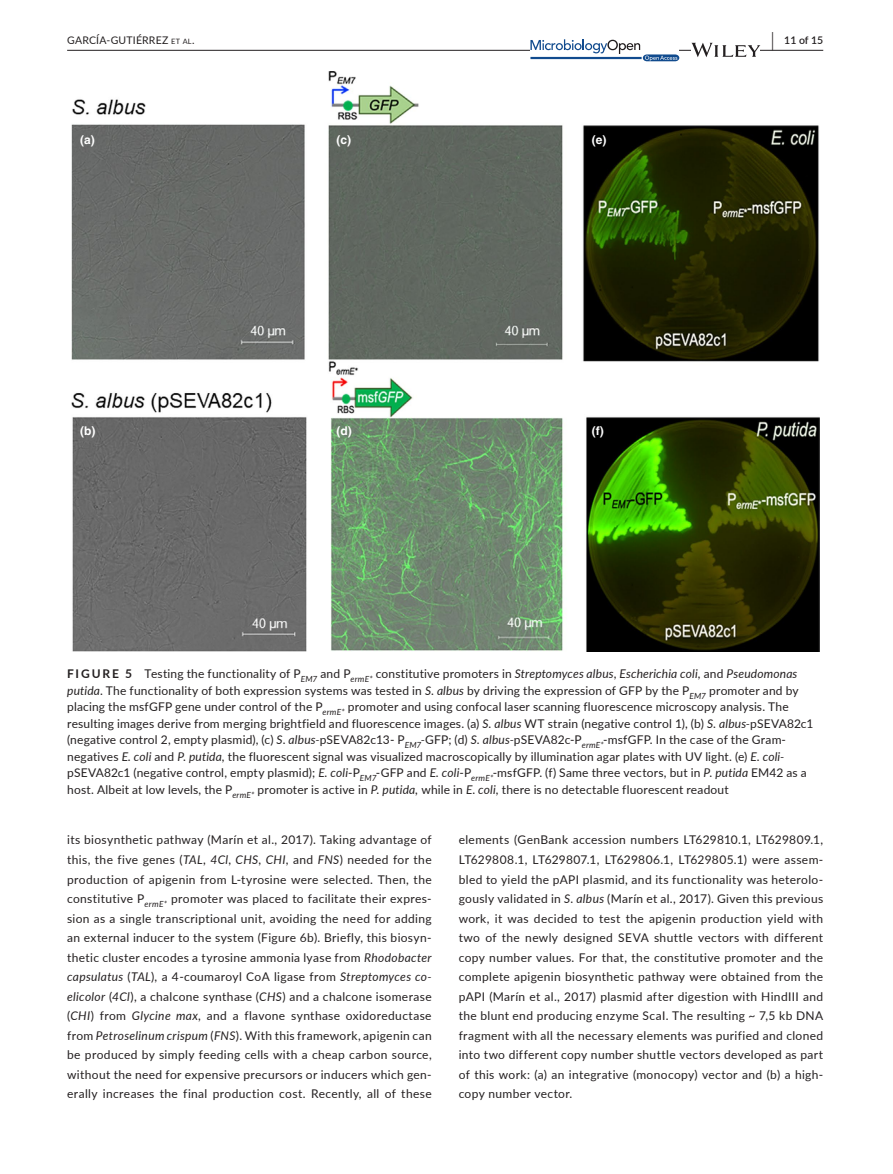
<style>
.page{position:relative;width:893px;height:1174px;background:#fff}
.page>*{position:absolute;margin:0;border:0;box-sizing:border-box;transform-origin:0 0}
.t1{font:600 19.5px "Lato";color:#231f20;scale:.48 1}
.t2{font:12px/19.5px "Lato";letter-spacing:.015em;color:#231f20;text-align:justify}
.t3{font:700 12px "Helvetica";color:#fff}
.t4{font:10.5px "Lato";letter-spacing:.02em;color:#231f20}
.t5{font:600 10.5px "Lato";color:#231f20}
.s1{font-size:7.35px}
.s2{font-weight:700}
.s3{font-style:italic}
</style>
<div class="page">
<hr style="left:67px;top:50px;width:756px;height:1px;background:#231f20">
<svg style="left:530px;top:39px;width:149px;height:22px"></svg>
<svg style="left:691px;top:43px;width:69px;height:14px"></svg>
<img style="left:71px;top:72px;width:748px;height:579px">
<h1 class="t1" style="left:771px;top:26px;width:7px">|</h1>
<p class="t4" style="left:67px;top:33px;width:129px">GARCÍA-GUTIÉRREZ <span class="s1">et al</span>.</p>
<p class="t5" style="left:784px;top:33px;width:40px">11 of 15</p>
<p class="t3" style="left:80px;top:133px;width:16px">(a)</p>
<p class="t3" style="left:336px;top:133px;width:16px">(c)</p>
<p class="t3" style="left:592px;top:133px;width:16px">(e)</p>
<p class="t3" style="left:80px;top:424px;width:17px">(b)</p>
<p class="t3" style="left:336px;top:424px;width:17px">(d)</p>
<p class="t3" style="left:592px;top:424px;width:13px">(f)</p>
<p class="t2" style="left:67px;top:665px;width:748px;line-height:16.5px;text-align:left"><span class="s2">FIGURE 5</span> Testing the functionality of P<sub>EM7</sub> and P<sub>ermE*</sub> constitutive promoters in <span class="s3">Streptomyces albus</span>, <span class="s3">Escherichia coli,</span> and <span class="s3">Pseudomonas putida</span>. The functionality of both expression systems was tested in <span class="s3">S. albus</span> by driving the expression of GFP by the P<sub>EM7</sub> promoter and by placing the msfGFP gene under control of the P<sub>ermE*</sub> promoter and using confocal laser scanning fluorescence microscopy analysis. The resulting images derive from merging brightfield and fluorescence images. (a) <span class="s3">S. albus</span> WT strain (negative control 1), (b) <span class="s3">S. albus-</span>pSEVA82c1 (negative control 2, empty plasmid), (c) <span class="s3">S. albus-</span>pSEVA82c13- P<sub>EM7</sub><span class="s3">-</span>GFP; (d) <span class="s3">S. albus-</span>pSEVA82c-P<sub>ermE*</sub>-msfGFP. In the case of the Gram&shy;negatives <span class="s3">E. coli</span> and <span class="s3">P. putida,</span> the fluorescent signal was visualized macroscopically by illumination agar plates with UV light. (e) <span class="s3">E. coli&shy;</span>pSEVA82c1 (negative control, empty plasmid); <span class="s3">E. coli</span>-P<sub>EM7</sub>-GFP and <span class="s3">E. coli</span>-P<sub>ermE*</sub>-msfGFP. (f) Same three vectors, but in <span class="s3">P. putida</span> EM42 as a host. Albeit at low levels, the P<sub>ermE*</sub> promoter is active in <span class="s3">P. putida,</span> while in <span class="s3">E. coli,</span> there is no detectable fluorescent readout</p>
<p class="t2" style="left:67px;top:830px;width:366px">its biosynthetic pathway (Marín et al., 2017). Taking advantage of this, the five genes (<span class="s3">TAL</span>, <span class="s3">4Cl</span>, <span class="s3">CHS</span>, <span class="s3">CHI</span>, and <span class="s3">FNS</span>) needed for the production of apigenin from L-tyrosine were selected. Then, the constitutive P<sub>ermE*</sub> promoter was placed to facilitate their expres&shy;sion as a single transcriptional unit, avoiding the need for adding an external inducer to the system (Figure 6b). Briefly, this biosyn&shy;thetic cluster encodes a tyrosine ammonia lyase from <span class="s3">Rhodobacter capsulatus</span> (<span class="s3">TAL</span>), a 4-coumaroyl CoA ligase from <span class="s3">Streptomyces co&shy;elicolor</span> (<span class="s3">4Cl</span>), a chalcone synthase (<span class="s3">CHS</span>) and a chalcone isomerase (<span class="s3">CHI</span>) from <span class="s3">Glycine max</span>, and a flavone synthase oxidoreductase from <span class="s3">Petroselinum crispum</span> (<span class="s3">FNS</span>). With this framework, apigenin can be produced by simply feeding cells with a cheap carbon source, without the need for expensive precursors or inducers which gen&shy;erally increases the final production cost. Recently, all of these</p>
<p class="t2" style="left:459px;top:830px;width:366px">elements (GenBank accession numbers LT629810.1, LT629809.1, LT629808.1, LT629807.1, LT629806.1, LT629805.1) were assem&shy;bled to yield the pAPI plasmid, and its functionality was heterolo&shy;gously validated in <span class="s3">S. albus</span> (Marín et al., 2017). Given this previous work, it was decided to test the apigenin production yield with two of the newly designed SEVA shuttle vectors with different copy number values. For that, the constitutive promoter and the complete apigenin biosynthetic pathway were obtained from the pAPI (Marín et al., 2017) plasmid after digestion with HindIII and the blunt end producing enzyme ScaI. The resulting ~ 7,5 kb DNA fragment with all the necessary elements was purified and cloned into two different copy number shuttle vectors developed as part of this work: (a) an integrative (monocopy) vector and (b) a high&shy;copy number vector.</p>
</div>
